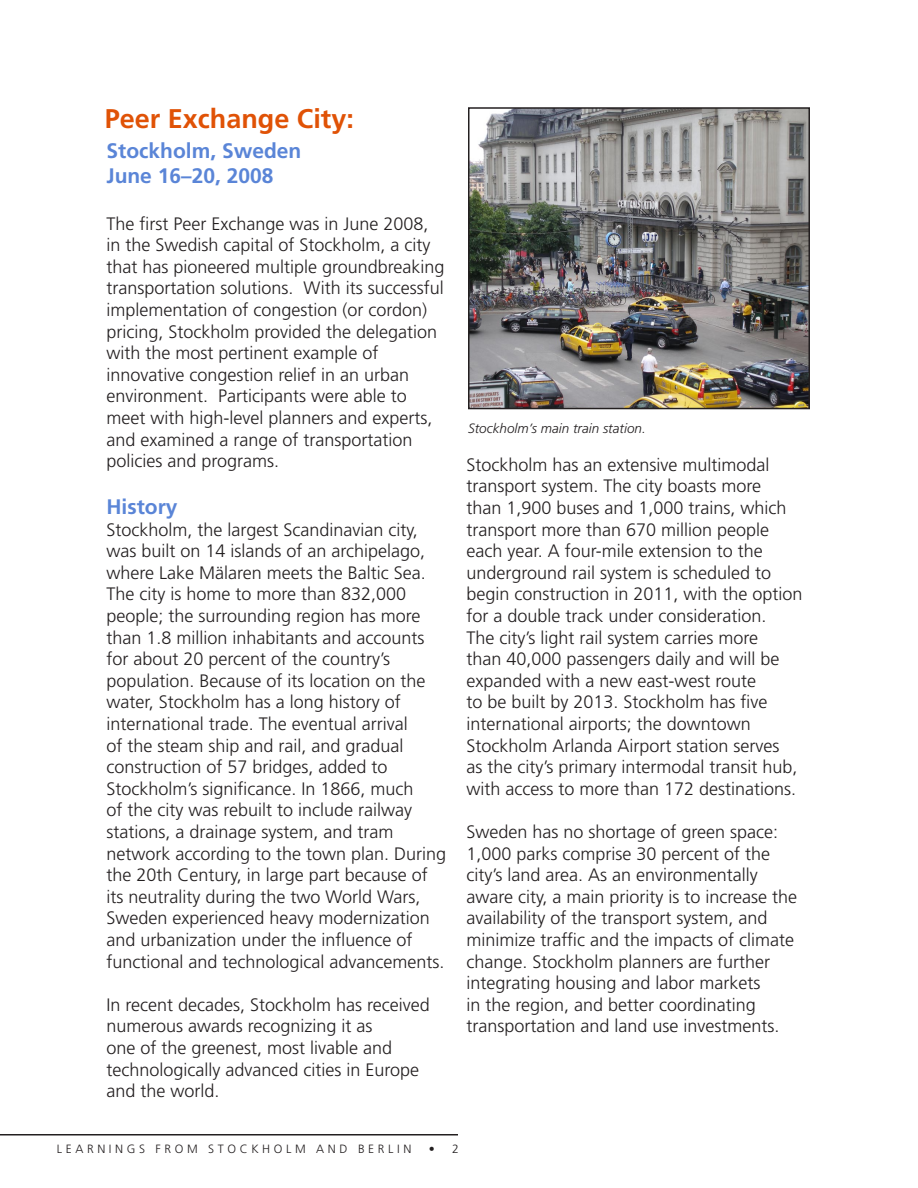
<style>
.page{position:relative;width:918px;height:1188px;background:#fff}
.page>*{position:absolute;margin:0;border:0;box-sizing:border-box;transform-origin:0 0}
.t1{font:700 27px "Frutiger LT Std";color:#e05206}
.t2{font:700 21px "Frutiger LT Std";color:#5a85d7}
.t3{font:300 18px/21.6px "Frutiger LT Std";color:#231f20}
.t4{font:italic 300 13.5px "Frutiger LT Std";color:#231f20}
.t5{font:300 12px "Frutiger LT Std";letter-spacing:.3em;color:#231f20}
</style>
<div class="page">
<img style="left:471px;top:110px;width:336px;height:296px">
<div style="left:468px;top:107px;width:342px;height:302px;border:2px solid #231f20"></div>
<hr style="left:0;top:1134px;width:458px;height:2px;background:#231f20">
<p class="t1" style="left:105px;top:103px;width:251px">Peer Exchange City:</p>
<p class="t2" style="left:106px;top:138px;width:196px">Stockholm, Sweden</p>
<p class="t2" style="left:106px;top:163px;width:168px">June 16–20, 2008</p>
<p class="t3" style="left:106px;top:213px;width:340px">The first Peer Exchange was in June 2008, in the Swedish capital of Stockholm, a city that has pioneered multiple groundbreaking transportation solutions. With its successful implementation of congestion (or cordon) pricing, Stockholm provided the delegation with the most pertinent example of innovative congestion relief in an urban environment. Participants were able to meet with high-level planners and experts, and examined a range of transportation policies and programs.</p>
<p class="t2" style="left:106px;top:494px;width:73px">History</p>
<p class="t3" style="left:106px;top:519px;width:341px">Stockholm, the largest Scandinavian city, was built on 14 islands of an archipelago, where Lake Mälaren meets the Baltic Sea.<br>The city is home to more than 832,000 people; the surrounding region has more than 1.8 million inhabitants and accounts for about 20 percent of the country’s population. Because of its location on the water, Stockholm has a long history of international trade. The eventual arrival<br>of the steam ship and rail, and gradual construction of 57 bridges, added to Stockholm’s significance. In 1866, much<br>of the city was rebuilt to include railway stations, a drainage system, and tram network according to the town plan. During the 20th Century, in large part because of its neutrality during the two World Wars, Sweden experienced heavy modernization and urbanization under the influence of functional and technological advancements.</p>
<p class="t3" style="left:106px;top:994px;width:325px">In recent decades, Stockholm has received numerous awards recognizing it as<br>one of the greenest, most livable and technologically advanced cities in Europe and the world.</p>
<p class="t4" style="left:468px;top:421px;width:179px">Stockholm’s main train station.</p>
<p class="t3" style="left:466px;top:454px;width:338px">Stockholm has an extensive multimodal transport system. The city boasts more<br>than 1,900 buses and 1,000 trains, which transport more than 670 million people each year. A four-mile extension to the underground rail system is scheduled to begin construction in 2011, with the option for a double track under consideration.<br>The city’s light rail system carries more<br>than 40,000 passengers daily and will be expanded with a new east-west route<br>to be built by 2013. Stockholm has five international airports; the downtown Stockholm Arlanda Airport station serves<br>as the city’s primary intermodal transit hub, with access to more than 172 destinations.</p>
<p class="t3" style="left:466px;top:821px;width:332px">Sweden has no shortage of green space:<br>1,000 parks comprise 30 percent of the city’s land area. As an environmentally aware city, a main priority is to increase the availability of the transport system, and minimize traffic and the impacts of climate change. Stockholm planners are further integrating housing and labor markets<br>in the region, and better coordinating transportation and land use investments.</p>
<p class="t5" style="left:57px;top:1142px;width:356px">LEARNINGS FROM STOCKHOLM AND BERLIN</p>
<p class="t5" style="left:429px;top:1142px;width:32px">• 2</p>
</div>
